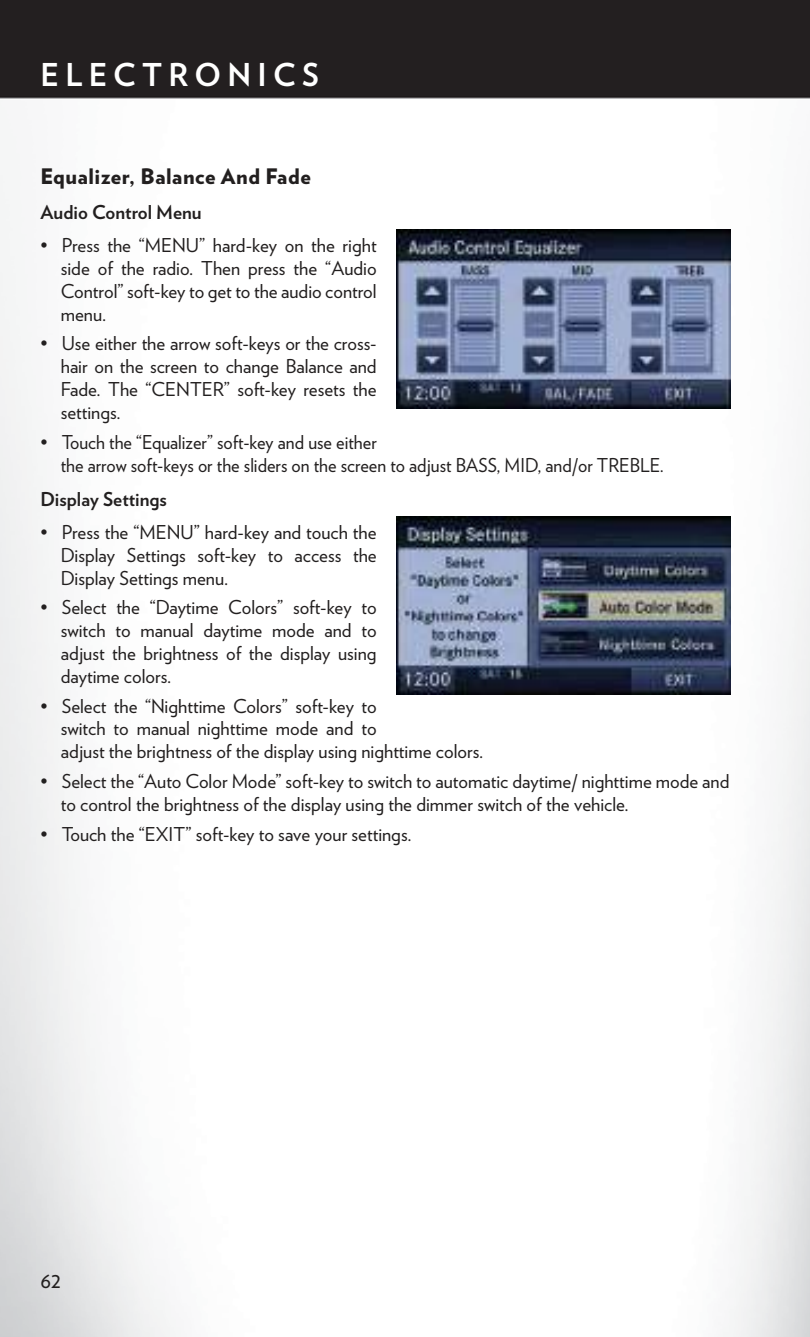
<style>
.page{position:relative;width:810px;height:1337px;background:#fff}
.page>*{position:absolute;margin:0;border:0;box-sizing:border-box;transform-origin:0 0}
.t1{font:700 31.5px "Verlag";letter-spacing:.2em;color:#fff}
.t2{font:22.5px "Verlag";color:#221f1f}
.t3{font:900 21.38px "Verlag";letter-spacing:.025em;color:#221f1f}
.t4{font:19.12px/22.9px "Verlag";color:#221f1f;text-align:justify}
.t5{font:700 19.12px "Verlag";color:#221f1f}
</style>
<div class="page">
<img style="left:0;top:0;width:810px;height:1336px">
<img style="left:397px;top:230px;width:334px;height:178px">
<img style="left:397px;top:516px;width:334px;height:179px">
<h1 class="t1" style="left:40px;top:63px;width:280px">ELECTRONICS</h1>
<p class="t3" style="left:41px;top:169px;width:272px">Equalizer, Balance And Fade</p>
<p class="t5" style="left:41px;top:205px;width:163px">Audio Control Menu</p>
<p class="t4" style="left:61px;top:236px;width:317px;text-indent:-20px">• Press the “MENU” hard-key on the right side of the radio. Then press the “Audio Control” soft-key to get to the audio control menu.</p>
<p class="t4" style="left:61px;top:334px;width:317px;text-indent:-20px">• Use either the arrow soft-keys or the cross&shy;hair on the screen to change Balance and Fade. The “CENTER” soft-key resets the settings.</p>
<p class="t4" style="left:61px;top:432px;width:605px;text-indent:-20px">• Touch the “Equalizer” soft-key and use either<br>the arrow soft-keys or the sliders on the screen to adjust BASS, MID, and/or TREBLE.</p>
<p class="t5" style="left:41px;top:492px;width:128px">Display Settings</p>
<p class="t4" style="left:61px;top:522px;width:318px;text-indent:-20px">• Press the “MENU” hard-key and touch the Display Settings soft-key to access the Display Settings menu.</p>
<p class="t4" style="left:61px;top:598px;width:317px;text-indent:-20px">• Select the “Daytime Colors” soft-key to switch to manual daytime mode and to adjust the brightness of the display using daytime colors.</p>
<p class="t4" style="left:61px;top:696px;width:424px;text-align:left;text-indent:-20px">• Select the “Nighttime Colors” soft-key to<br>switch to manual nighttime mode and to<br>adjust the brightness of the display using nighttime colors.</p>
<p class="t4" style="left:61px;top:771px;width:670px;text-indent:-20px">• Select the “Auto Color Mode” soft-key to switch to automatic daytime/ nighttime mode and to control the brightness of the display using the dimmer switch of the vehicle.</p>
<p class="t4" style="left:41px;top:824px;width:373px">• Touch the “EXIT” soft-key to save your settings.</p>
<p class="t2" style="left:40px;top:1271px;width:22px">62</p>
</div>
